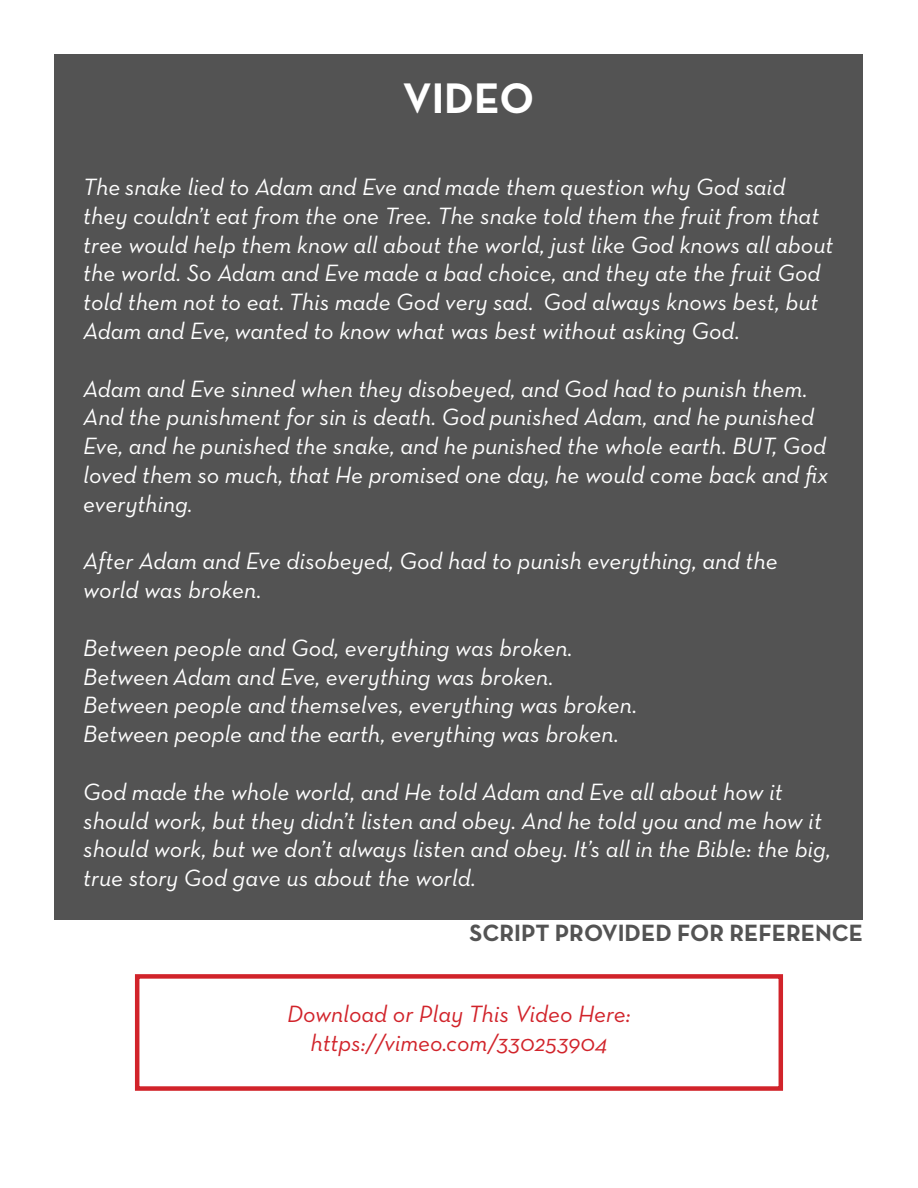
<style>
.page{position:relative;width:918px;height:1188px;background:#fff}
.page>*{position:absolute;margin:0;border:0;box-sizing:border-box;transform-origin:0 0}
.t1{font:700 43.5px "Neutra Text";color:#fff}
.t2{font:italic 24px/28.8px "Neutra Text";color:#fff}
.t3{font:italic 24px "Neutra Text";color:#d1232a}
.t4{font:700 24px "Neutra Text";color:#535353}
</style>
<div class="page">
<div style="left:55px;top:55px;width:808px;height:865px;background:#535353"></div>
<div style="left:135px;top:974px;width:648px;height:117px;border:4px solid #d1232a"></div>
<p class="t1" style="left:403px;top:71px;width:133px">VIDEO</p>
<p class="t2" style="left:83px;top:172px;width:752px">The snake lied to Adam and Eve and made them question why God said they couldn’t eat from the one Tree. The snake told them the fruit from that tree would help them know all about the world, just like God knows all about the world. So Adam and Eve made a bad choice, and they ate the fruit God told them not to eat. This made God very sad. God always knows best, but Adam and Eve, wanted to know what was best without asking God.</p>
<p class="t2" style="left:83px;top:374px;width:747px">Adam and Eve sinned when they disobeyed, and God had to punish them.<br>And the punishment for sin is death. God punished Adam, and he punished Eve, and he punished the snake, and he punished the whole earth. BUT, God loved them so much, that He promised one day, he would come back and fix everything.</p>
<p class="t2" style="left:83px;top:547px;width:696px">After Adam and Eve disobeyed, God had to punish everything, and the world was broken.</p>
<p class="t2" style="left:83px;top:633px;width:491px">Between people and God, everything was broken.</p>
<p class="t2" style="left:83px;top:662px;width:472px">Between Adam and Eve, everything was broken.</p>
<p class="t2" style="left:83px;top:691px;width:555px">Between people and themselves, everything was broken.</p>
<p class="t2" style="left:83px;top:719px;width:537px">Between people and the earth, everything was broken.</p>
<p class="t2" style="left:83px;top:777px;width:749px">God made the whole world, and He told Adam and Eve all about how it should work, but they didn’t listen and obey. And he told you and me how it should work, but we don’t always listen and obey. It’s all in the Bible: the big, true story God gave us about the world.</p>
<p class="t4" style="left:470px;top:918px;width:395px">SCRIPT PROVIDED FOR REFERENCE</p>
<p class="t3" style="left:287px;top:1000px;width:345px">Download or Play This Video Here:</p>
<p class="t3" style="left:310px;top:1029px;width:299px">https://vimeo.com/330253904</p>
</div>
